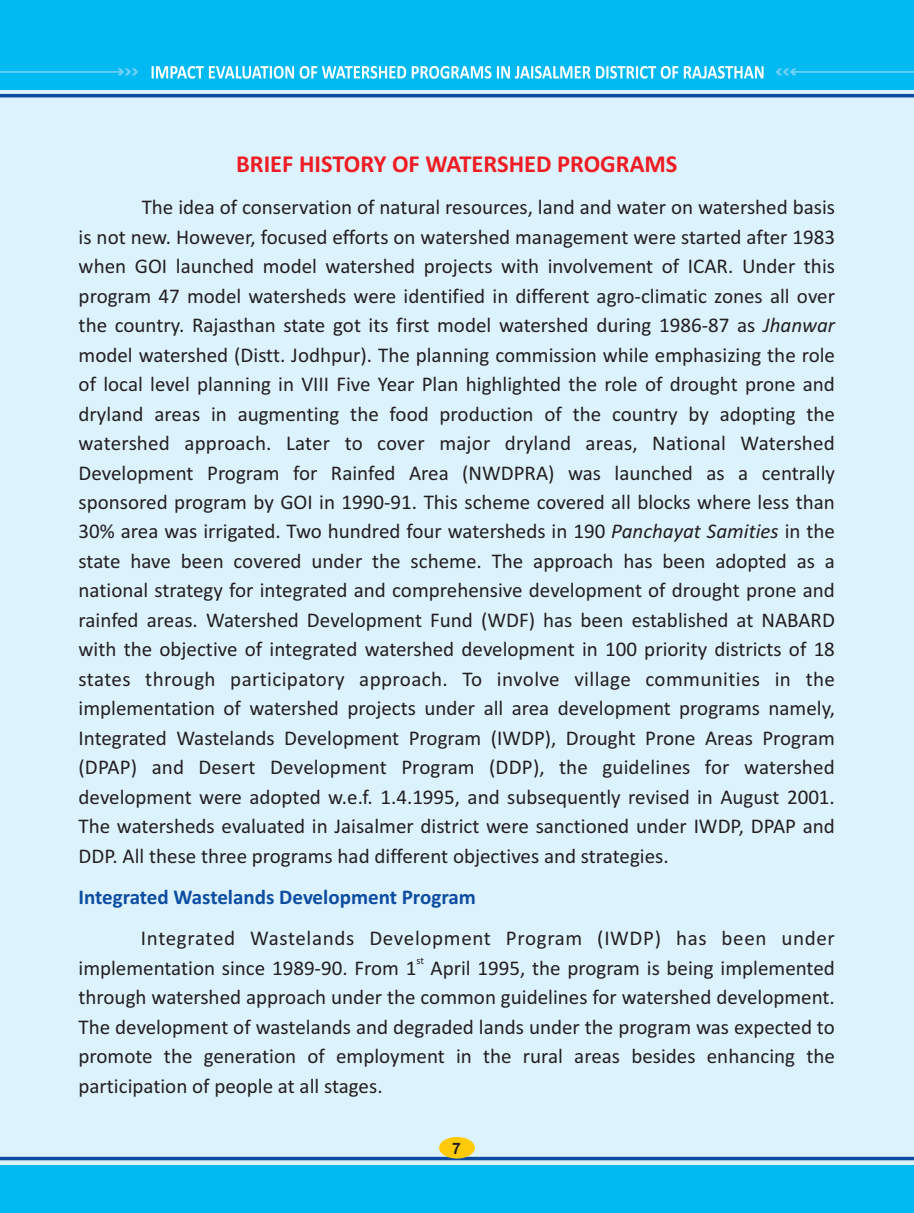
<style>
.page{position:relative;width:914px;height:1213px;background:#dcf2fc}
.page>*{position:absolute;margin:0;border:0;box-sizing:border-box;transform-origin:0 0}
.t1{font:700 24.5px "Calibri";color:#ee1d23}
.t2{font:21px/29.4px "Calibri";color:#231f20;text-align:justify}
.t3{font:21px "Calibri";letter-spacing:.03em;color:#231f20}
.t4{font:700 21px "Calibri";color:#0d4da1}
.t5{font:700 15.75px "Arial";color:#231f20}
.t6{font:10.5px "Calibri";color:#231f20}
.s1{font-style:italic}
</style>
<div class="page">
<div style="left:0;top:1165px;width:914px;height:48px;background:#00baf1"></div>
<hr style="left:0;top:1157px;width:914px;height:3px;background:#0d4da1">
<div style="left:439px;top:1137px;width:36px;height:21px;background:#feca0a;border-radius:50%"></div>
<div style="left:0;top:0;width:914px;height:90px;background:#00baf1"></div>
<hr style="left:0;top:94px;width:914px;height:3px;background:#0d4da1">
<svg style="left:0;top:68px;width:138px;height:7px"></svg>
<svg style="left:775px;top:68px;width:139px;height:7px"></svg>
<svg style="left:151px;top:66px;width:612px;height:13px"></svg>
<p class="t1" style="left:236px;top:153px;width:443px">BRIEF HISTORY OF WATERSHED PROGRAMS</p>
<p class="t2" style="left:78px;top:194px;width:758px;text-indent:63px">The idea of conservation of natural resources, land and water on watershed basis is not new. However, focused efforts on watershed management were started after 1983 when GOI launched model watershed projects with involvement of ICAR. Under this program 47 model watersheds were identified in different agro-climatic zones all over the country. Rajasthan state got its first model watershed during 1986-87 as <span class="s1">Jhanwar </span>model watershed (Distt. Jodhpur). The planning commission while emphasizing the role of local level planning in VIII Five Year Plan highlighted the role of drought prone and dryland areas in augmenting the food production of the country by adopting the watershed approach. Later to cover major dryland areas, National Watershed Development Program for Rainfed Area (NWDPRA) was launched as a centrally sponsored program by GOI in 1990-91. This scheme covered all blocks where less than 30% area was irrigated. Two hundred four watersheds in 190 <span class="s1">Panchayat Samities</span> in the state have been covered under the scheme. The approach has been adopted as a national strategy for integrated and comprehensive development of drought prone and rainfed areas. Watershed Development Fund (WDF) has been established at NABARD with the objective of integrated watershed development in 100 priority districts of 18 states through participatory approach. To involve village communities in the implementation of watershed projects under all area development programs namely, Integrated Wastelands Development Program (IWDP), Drought Prone Areas Program (DPAP) and Desert Development Program (DDP), the guidelines for watershed development were adopted w.e.f. 1.4.1995, and subsequently revised in August 2001.<br>The watersheds evaluated in Jaisalmer district were sanctioned under IWDP, DPAP and DDP. All these three programs had different objectives and strategies.</p>
<p class="t4" style="left:78px;top:888px;width:399px">Integrated Wastelands Development Program</p>
<p class="t3" style="left:141px;top:929px;width:695px">Integrated Wastelands Development Program (IWDP) has been under</p>
<p class="t6" style="left:416px;top:956px;width:9px">st</p>
<p class="t2" style="left:78px;top:955px;width:758px">implementation since 1989-90. From 1 April 1995, the program is being implemented through watershed approach under the common guidelines for watershed development.<br>The development of wastelands and degraded lands under the program was expected to promote the generation of employment in the rural areas besides enhancing the participation of people at all stages.</p>
<p class="t5" style="left:452px;top:1142px;width:10px">7</p>
</div>
